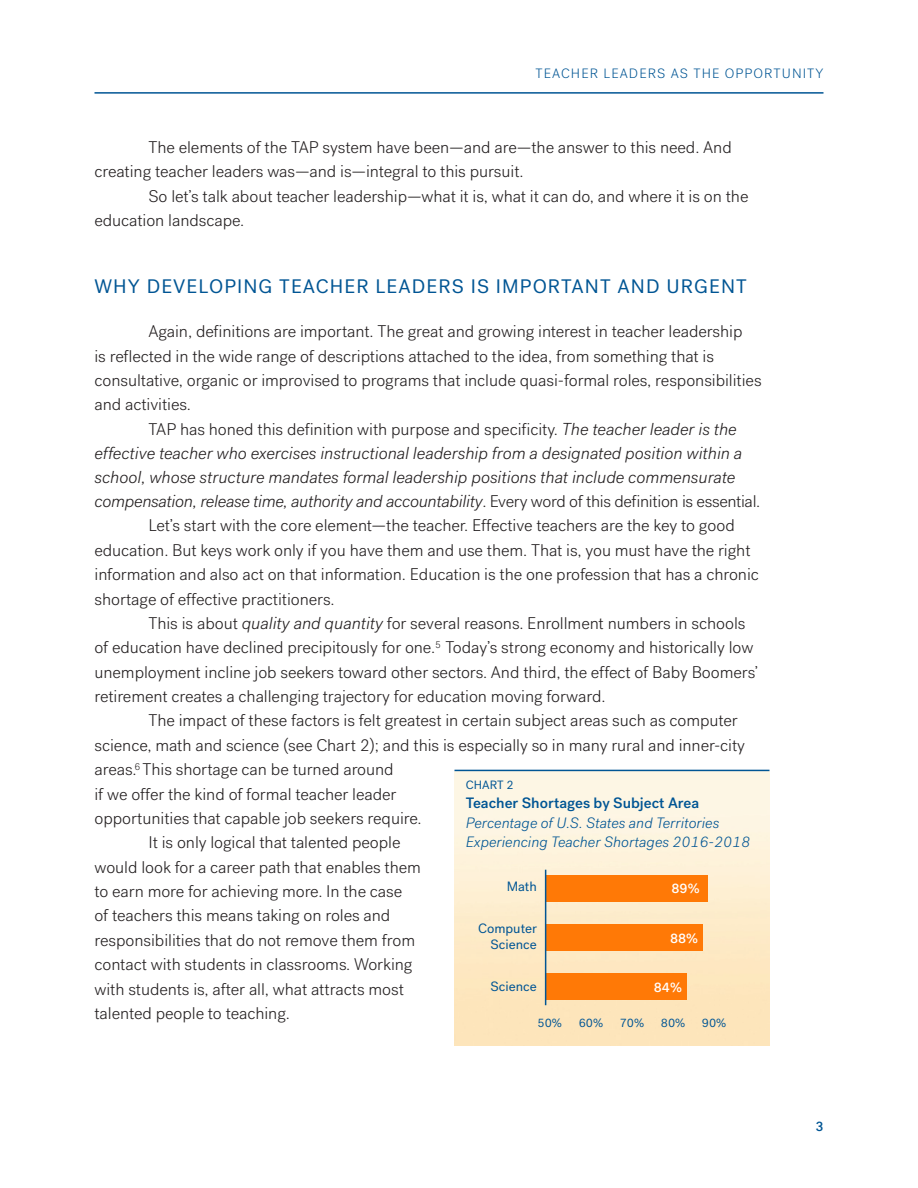
<style>
.page{position:relative;width:918px;height:1188px;background:#fff}
.page>*{position:absolute;margin:0;border:0;box-sizing:border-box;transform-origin:0 0}
.t1{font:19.5px "Post Grotesk";letter-spacing:.055em;color:#005594}
.t2{font:italic 300 17.25px/24.2px "Post Grotesk";letter-spacing:-.005em;color:#231f20}
.t3{font:300 16.8px/24.3px "Post Grotesk";letter-spacing:-.005em;color:#231f20}
.t4{font:italic 300 15px/19.5px "Post Grotesk";color:#005594}
.t5{font:500 15px "Post Grotesk";color:#005594}
.t6{font:300 13.5px "Post Grotesk";letter-spacing:.08em;color:#005594}
.t7{font:13.5px/16.2px "Post Grotesk";color:#005594;text-align:right}
.t8{font:500 13.5px "Post Grotesk";color:#fff}
.t9{font:500 13.5px "Post Grotesk";color:#005594}
.t10{font:12px "Post Grotesk";color:#005594}
.s1{font-style:italic;font-size:17.25px}
.s2{font-style:normal;font-size:16.8px}
</style>
<div class="page">
<hr style="left:94px;top:92px;width:730px;height:2px;background:#005594">
<img style="left:454px;top:771px;width:316px;height:274px">
<hr style="left:454px;top:770px;width:316px;height:1px;background:#005594">
<div style="left:546px;top:875px;width:162px;height:27px;background:#ff7906"></div>
<div style="left:546px;top:924px;width:157px;height:27px;background:#ff7906"></div>
<div style="left:546px;top:973px;width:140px;height:26px;background:#ff7906"></div>
<hr style="left:545px;top:870px;width:1px;height:135px;background:#005594">
<p class="t6" style="left:536px;top:65px;width:289px">TEACHER LEADERS AS THE OPPORTUNITY</p>
<p class="t3" style="left:94px;top:135px;width:639px;text-indent:54px">The elements of the TAP system have been—and are—the answer to this need. And creating teacher leaders was—and is—integral to this pursuit.</p>
<p class="t3" style="left:94px;top:184px;width:655px;text-indent:54px">So let’s talk about teacher leadership—what it is, what it can do, and where it is on the education landscape.</p>
<p class="t1" style="left:94px;top:275px;width:654px">WHY DEVELOPING TEACHER LEADERS IS IMPORTANT AND URGENT</p>
<p class="t3" style="left:94px;top:320px;width:669px;text-indent:54px">Again, definitions are important. The great and growing interest in teacher leadership<br>is reflected in the wide range of descriptions attached to the idea, from something that is consultative, organic or improvised to programs that include quasi-formal roles, responsibilities and activities.</p>
<p class="t3" style="left:148px;top:417px;width:590px">TAP has honed this definition with purpose and specificity. <span class="s1">The teacher leader is the</span></p>
<p class="t2" style="left:94px;top:441px;width:667px">effective teacher who exercises instructional leadership from a designated position within a school, whose structure mandates formal leadership positions that include commensurate compensation, release time, authority and accountability<span class="s2">. Every word of this definition is essential.</span></p>
<p class="t3" style="left:95px;top:514px;width:666px;text-indent:54px">Let’s start with the core element—the teacher. Effective teachers are the key to good education. But keys work only if you have them and use them. That is, you must have the right information and also act on that information. Education is the one profession that has a chronic shortage of effective practitioners.</p>
<p class="t3" style="left:94px;top:611px;width:665px;text-indent:54px">This is about <span class="s1">quality and quantity</span> for several reasons. Enrollment numbers in schools of education have declined precipitously for one.<sup>5</sup> Today’s strong economy and historically low unemployment incline job seekers toward other sectors. And third, the effect of Baby Boomers’ retirement creates a challenging trajectory for education moving forward.</p>
<p class="t3" style="left:148px;top:709px;width:591px">The impact of these factors is felt greatest in certain subject areas such as computer</p>
<p class="t3" style="left:94px;top:733px;width:652px">science, math and science (see Chart 2); and this is especially so in many rural and inner-city</p>
<p class="t3" style="left:94px;top:758px;width:301px">areas.<sup>6</sup> This shortage can be turned around</p>
<p class="t3" style="left:94px;top:782px;width:303px">if we offer the kind of formal teacher leader</p>
<p class="t3" style="left:94px;top:806px;width:329px">opportunities that capable job seekers require.</p>
<p class="t3" style="left:148px;top:831px;width:254px">It is only logical that talented people</p>
<p class="t3" style="left:94px;top:855px;width:328px">would look for a career path that enables them</p>
<p class="t3" style="left:94px;top:879px;width:309px">to earn more for achieving more. In the case</p>
<p class="t3" style="left:94px;top:904px;width:297px">of teachers this means taking on roles and</p>
<p class="t3" style="left:94px;top:928px;width:322px">responsibilities that do not remove them from</p>
<p class="t3" style="left:94px;top:952px;width:319px">contact with students in classrooms. Working</p>
<p class="t3" style="left:94px;top:977px;width:311px">with students is, after all, what attracts most</p>
<p class="t3" style="left:94px;top:1001px;width:197px">talented people to teaching.</p>
<p class="t10" style="left:466px;top:778px;width:49px">CHART 2</p>
<p class="t5" style="left:466px;top:794px;width:235px">Teacher Shortages by Subject Area</p>
<p class="t4" style="left:466px;top:813px;width:286px">Percentage of U.S. States and Territories<br>Experiencing Teacher Shortages 2016-2018</p>
<p class="t7" style="left:507px;top:879px;width:32px">Math</p>
<p class="t7" style="left:478px;top:920px;width:60px">Computer<br>Science</p>
<p class="t7" style="left:491px;top:978px;width:48px">Science</p>
<p class="t10" style="left:538px;top:1016px;width:26px">50%</p>
<p class="t10" style="left:579px;top:1016px;width:26px">60%</p>
<p class="t10" style="left:620px;top:1016px;width:26px">70%</p>
<p class="t10" style="left:661px;top:1016px;width:26px">80%</p>
<p class="t10" style="left:702px;top:1016px;width:26px">90%</p>
<p class="t8" style="left:672px;top:880px;width:30px">89%</p>
<p class="t8" style="left:670px;top:930px;width:30px">88%</p>
<p class="t8" style="left:654px;top:979px;width:30px">84%</p>
<p class="t9" style="left:815px;top:1119px;width:10px">3</p>
</div>
